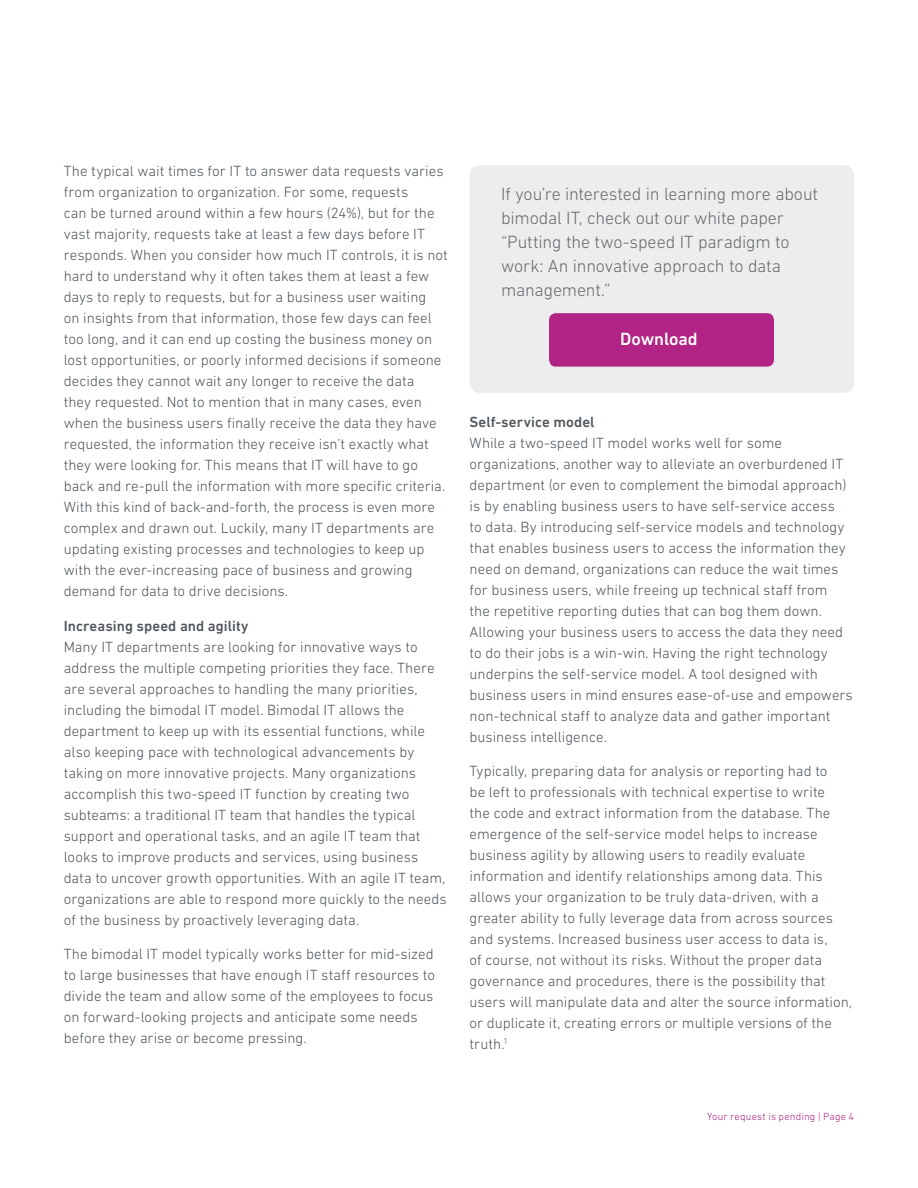
<style>
.page{position:relative;width:918px;height:1188px;background:#fff}
.page>*{position:absolute;margin:0;border:0;box-sizing:border-box;transform-origin:0 0}
.t1{font:300 18px/24px "DIN Next W1 G";letter-spacing:-.01em;color:#666b6f}
.t2{font:500 18px "DIN Next W1 G";letter-spacing:-.005em;color:#fff}
.t3{font:300 15px/21px "DIN Next W1 G";color:#4f555b}
.t4{font:500 15px "DIN Next W1 G";letter-spacing:.005em;color:#4f555b}
.t5{font:300 10.5px "DIN Next W1 G";letter-spacing:.02em;color:#b12384}
</style>
<div class="page">
<div style="left:470px;top:165px;width:384px;height:228px;background:#ededed;border-radius:11px"></div>
<div style="left:549px;top:313px;width:225px;height:54px;background:#b12384;border-radius:7px"></div>
<p class="t3" style="left:64px;top:160px;width:386px">The typical wait times for IT to answer data requests varies from organization to organization. For some, requests<br>can be turned around within a few hours (24%), but for the vast majority, requests take at least a few days before IT responds. When you consider how much IT controls, it is not hard to understand why it often takes them at least a few days to reply to requests, but for a business user waiting<br>on insights from that information, those few days can feel too long, and it can end up costing the business money on lost opportunities, or poorly informed decisions if someone decides they cannot wait any longer to receive the data<br>they requested. Not to mention that in many cases, even when the business users finally receive the data they have requested, the information they receive isn’t exactly what they were looking for. This means that IT will have to go back and re-pull the information with more specific criteria.<br>With this kind of back-and-forth, the process is even more complex and drawn out. Luckily, many IT departments are updating existing processes and technologies to keep up with the ever-increasing pace of business and growing demand for data to drive decisions.</p>
<p class="t4" style="left:64px;top:617px;width:186px">Increasing speed and agility</p>
<p class="t3" style="left:64px;top:636px;width:384px">Many IT departments are looking for innovative ways to address the multiple competing priorities they face. There are several approaches to handling the many priorities, including the bimodal IT model. Bimodal IT allows the department to keep up with its essential functions, while also keeping pace with technological advancements by taking on more innovative projects. Many organizations accomplish this two-speed IT function by creating two subteams: a traditional IT team that handles the typical support and operational tasks, and an agile IT team that looks to improve products and services, using business data to uncover growth opportunities. With an agile IT team, organizations are able to respond more quickly to the needs of the business by proactively leveraging data.</p>
<p class="t3" style="left:64px;top:943px;width:373px">The bimodal IT model typically works better for mid-sized to large businesses that have enough IT staff resources to divide the team and allow some of the employees to focus on forward-looking projects and anticipate some needs before they arise or become pressing.</p>
<p class="t1" style="left:501px;top:182px;width:319px">If you’re interested in learning more about bimodal IT, check out our white paper “Putting the two-speed IT paradigm to work: An innovative approach to data management.”</p>
<p class="t2" style="left:620px;top:329px;width:79px">Download</p>
<p class="t4" style="left:470px;top:413px;width:127px">Self-service model</p>
<p class="t3" style="left:470px;top:432px;width:385px">While a two-speed IT model works well for some organizations, another way to alleviate an overburdened IT department (or even to complement the bimodal approach) is by enabling business users to have self-service access<br>to data. By introducing self-service models and technology that enables business users to access the information they need on demand, organizations can reduce the wait times for business users, while freeing up technical staff from<br>the repetitive reporting duties that can bog them down.<br>Allowing your business users to access the data they need to do their jobs is a win-win. Having the right technology underpins the self-service model. A tool designed with business users in mind ensures ease-of-use and empowers non-technical staff to analyze data and gather important business intelligence.</p>
<p class="t3" style="left:470px;top:760px;width:384px">Typically, preparing data for analysis or reporting had to<br>be left to professionals with technical expertise to write<br>the code and extract information from the database. The emergence of the self-service model helps to increase business agility by allowing users to readily evaluate information and identify relationships among data. This allows your organization to be truly data-driven, with a greater ability to fully leverage data from across sources and systems. Increased business user access to data is,<br>of course, not without its risks. Without the proper data governance and procedures, there is the possibility that users will manipulate data and alter the source information, or duplicate it, creating errors or multiple versions of the truth.<sup>1</sup></p>
<p class="t5" style="left:707px;top:1111px;width:149px">Your request is pending | Page 4</p>
</div>
